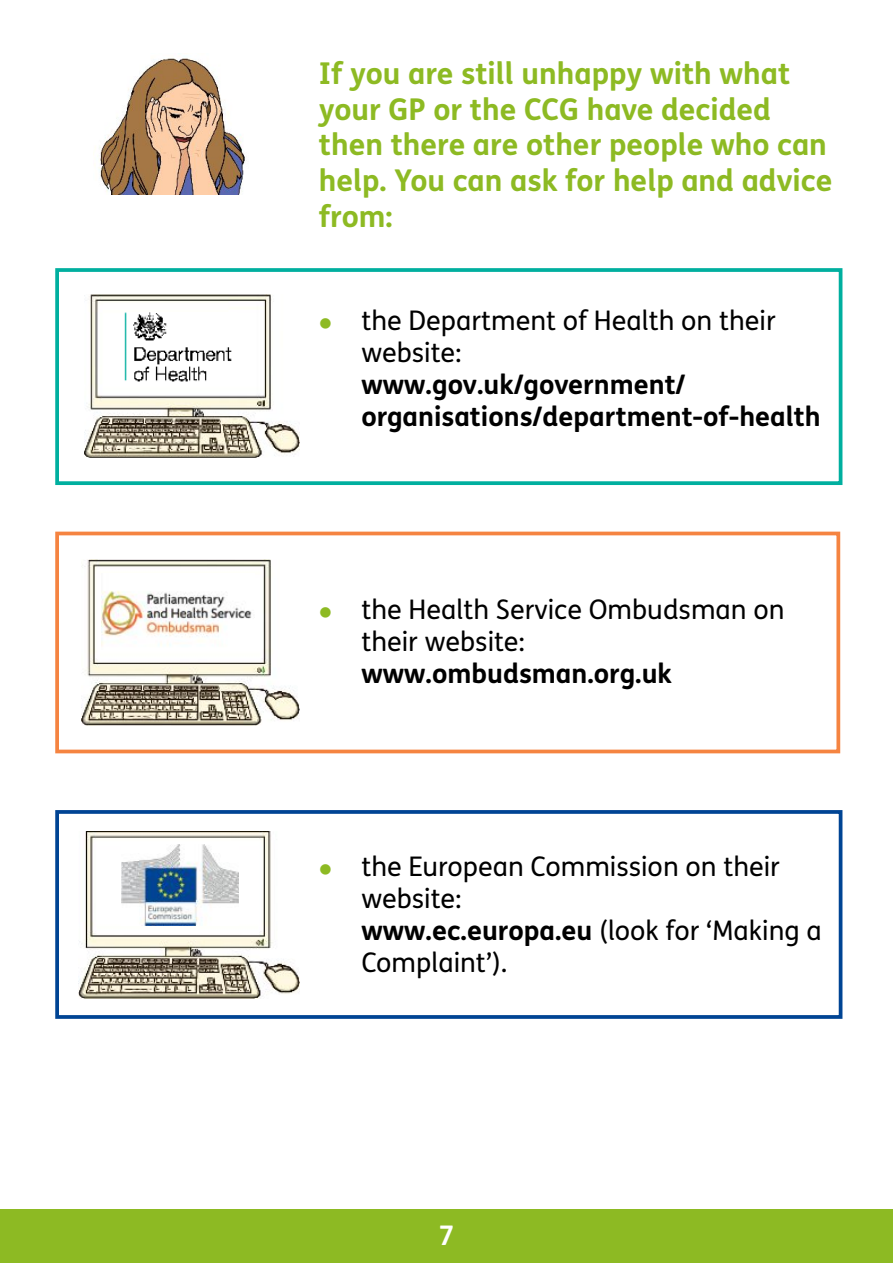
<style>
.page{position:relative;width:893px;height:1263px;background:#fff}
.page>*{position:absolute;margin:0;border:0;box-sizing:border-box;transform-origin:0 0}
.t1{font:700 30px/35.7px "FS Me";color:#8dba23}
.t2{font:27px/32.1px "FS Me";color:#000}
.t3{font:700 27px/32.1px "FS Me";color:#000}
.t4{font:700 27px "FS Me";color:#fff}
.t5{font:18px "Wingdings";color:#8dba23}
.s1{font-weight:400}
.s2{font-weight:700}
</style>
<div class="page">
<div style="left:0;top:1209px;width:893px;height:54px;background:#8dba23"></div>
<img style="left:99px;top:56px;width:146px;height:138px">
<img style="left:84px;top:295px;width:215px;height:163px">
<img style="left:125px;top:313px;width:111px;height:73px">
<img style="left:81px;top:559px;width:218px;height:167px">
<img style="left:101px;top:574px;width:153px;height:75px">
<img style="left:79px;top:831px;width:220px;height:167px">
<img style="left:122px;top:845px;width:116px;height:81px">
<div style="left:55px;top:268px;width:787px;height:217px;border:4px solid #00af9f"></div>
<div style="left:55px;top:532px;width:785px;height:221px;border:4px solid #f58441"></div>
<div style="left:55px;top:810px;width:787px;height:209px;border:4px solid #004494"></div>
<h2 class="t1" style="left:319px;top:59px;width:515px">If you are still unhappy with what your GP or the CCG have decided then there are other people who can help. You can ask for help and advice from:</h2>
<p class="t5" style="left:319px;top:316px;width:15px">●</p>
<p class="t3" style="left:361px;top:307px;width:461px"><span class="s1">the Department of Health on their website:<br></span>www.gov.uk/government/ organisations/department-of-health</p>
<p class="t5" style="left:319px;top:605px;width:15px">●</p>
<p class="t2" style="left:361px;top:596px;width:425px">the Health Service Ombudsman on their website: <span class="s2">www.ombudsman.org.uk</span></p>
<p class="t5" style="left:319px;top:862px;width:15px">●</p>
<p class="t2" style="left:361px;top:853px;width:462px">the European Commission on their website:<br><span class="s2">www.ec.europa.eu</span> (look for ‘Making a<br>Complaint’).</p>
<p class="t4" style="left:438px;top:1224px;width:17px">7</p>
</div>
